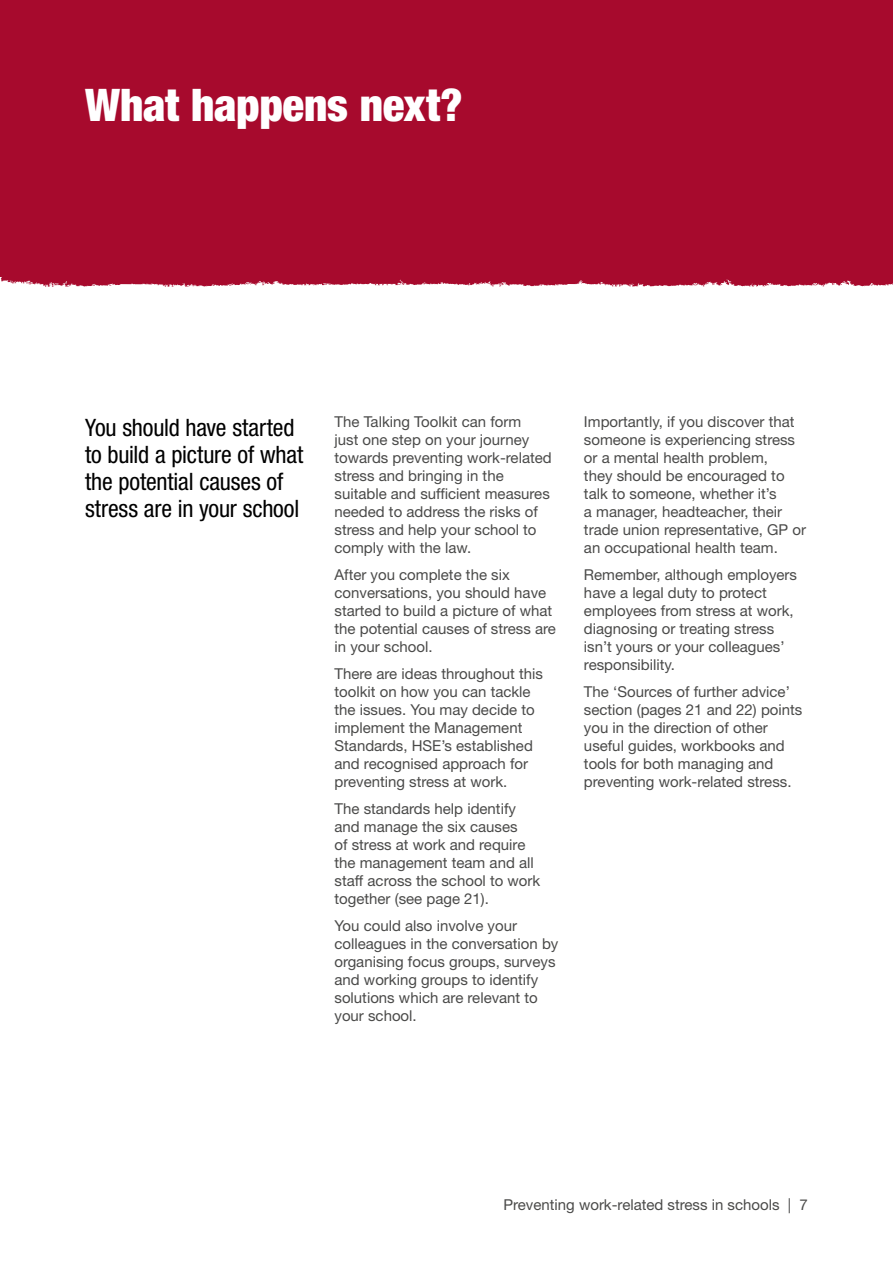
<style>
.page{position:relative;width:893px;height:1263px;background:#fff}
.page>*{position:absolute;margin:0;border:0;box-sizing:border-box;transform-origin:0 0}
.head-white{font:900 condensed 45px "Helvetica Neue LT Std";letter-spacing:-.005em;color:#fff}
.intro_para{font:condensed 24px/27px "Helvetica Neue LT Std";letter-spacing:-.01em;color:#000}
.bodytext{font:15px/18px "Helvetica Neue LT Std";color:#4a4a49}
</style>
<div class="page">
<div style="left:0;top:0;width:893px;height:276px;background:#a70a2d"></div>
<svg style="left:0;top:276px;width:893px;height:11px"></svg>
<p class="head-white" style="left:85px;top:77px;width:379px">What happens next?</p>
<p class="intro_para" style="left:85px;top:414px;width:220px">You should have started to build a picture of what the potential causes of stress are in your school</p>
<p class="bodytext" style="left:334px;top:413px;width:219px">The Talking Toolkit can form<br>just one step on your journey towards preventing work-related stress and bringing in the suitable and sufficient measures needed to address the risks of stress and help your school to comply with the law.</p>
<p class="bodytext" style="left:334px;top:566px;width:223px">After you complete the six conversations, you should have started to build a picture of what the potential causes of stress are in your school.</p>
<p class="bodytext" style="left:334px;top:665px;width:210px">There are ideas throughout this toolkit on how you can tackle the issues. You may decide to implement the Management<br>Standards, HSE’s established and recognised approach for preventing stress at work.</p>
<p class="bodytext" style="left:334px;top:800px;width:207px">The standards help identify and manage the six causes<br>of stress at work and require the management team and all staff across the school to work together (see page 21).</p>
<p class="bodytext" style="left:334px;top:917px;width:225px">You could also involve your colleagues in the conversation by organising focus groups, surveys and working groups to identify solutions which are relevant to your school.</p>
<p class="bodytext" style="left:584px;top:413px;width:223px">Importantly, if you discover that someone is experiencing stress or a mental health problem,<br>they should be encouraged to talk to someone, whether it’s<br>a manager, headteacher, their trade union representative, GP or an occupational health team.</p>
<p class="bodytext" style="left:584px;top:566px;width:215px">Remember, although employers have a legal duty to protect employees from stress at work, diagnosing or treating stress isn’t yours or your colleagues’ responsibility.</p>
<p class="bodytext" style="left:584px;top:683px;width:220px">The ‘Sources of further advice’ section (pages 21 and 22) points you in the direction of other useful guides, workbooks and tools for both managing and preventing work-related stress.</p>
<p class="bodytext" style="left:503px;top:1196px;width:306px">Preventing work-related stress in schools | 7</p>
</div>
